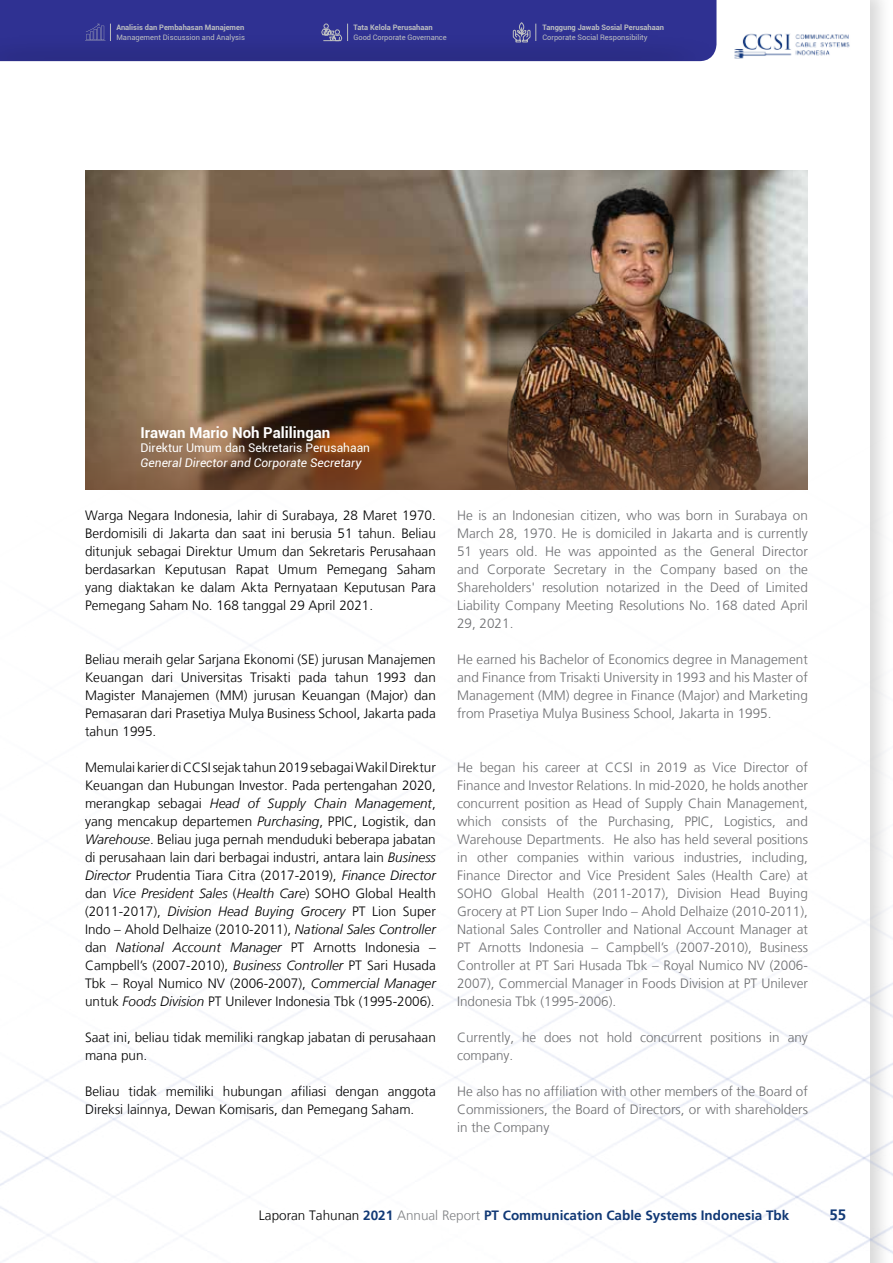
<style>
.page{position:relative;width:893px;height:1263px;background:#fff}
.page>*{position:absolute;margin:0;border:0;box-sizing:border-box;transform-origin:0 0}
.t1{font:700 15px "Roboto";color:#fff}
.t2{font:700 15px "Frutiger LT";color:#113976}
.t3{font:300 13.5px/18px "Frutiger LT";color:#000;text-align:justify}
.t4{font:300 13.5px/18px "Frutiger LT";color:#6d6e71;text-align:justify}
.t5{font:700 13.5px "Frutiger LT";color:#113976}
.t6{font:italic 12px "Roboto";color:#fff}
.t7{font:12px "Roboto";color:#fff}
.t8{font:7.5px "Roboto";color:#bcbec0}
.t9{font:700 7.5px "Roboto";color:#bcbec0}
.s1{font-style:italic}
.s2{font-weight:300;color:#000}
.s3{font-weight:300;color:#808285}
</style>
<div class="page">
<img style="left:0;top:413px;width:893px;height:850px">
<img style="left:85px;top:170px;width:723px;height:234px">
<img style="left:490px;top:176px;width:285px;height:228px">
<svg style="left:85px;top:404px;width:723px;height:86px;background:#6f4d34"></svg>
<img style="left:735px;top:33px;width:115px;height:25px">
<svg style="left:0;top:0;width:716px;height:61px;background:#2f318f"></svg>
<p class="t9" style="left:116px;top:22px;width:129px">Analisis dan Pembahasan Manajemen</p>
<p class="t8" style="left:116px;top:32px;width:130px">Management Discussion and Analysis</p>
<p class="t9" style="left:354px;top:22px;width:81px">Tata Kelola Perusahaan</p>
<p class="t8" style="left:354px;top:32px;width:95px">Good Corporate Governance</p>
<p class="t9" style="left:542px;top:22px;width:123px">Tanggung Jawab Sosial Perusahaan</p>
<p class="t8" style="left:542px;top:32px;width:107px">Corporate Social Responsibility</p>
<p class="t1" style="left:140px;top:422px;width:191px">Irawan Mario Noh Palilingan</p>
<p class="t7" style="left:140px;top:440px;width:231px">Direktur Umum dan Sekretaris Perusahaan</p>
<p class="t6" style="left:140px;top:454px;width:222px">General Director and Corporate Secretary</p>
<p class="t3" style="left:85px;top:507px;width:352px">Warga Negara Indonesia, lahir di Surabaya, 28 Maret 1970.<br>Berdomisili di Jakarta dan saat ini berusia 51 tahun. Beliau ditunjuk sebagai Direktur Umum dan Sekretaris Perusahaan berdasarkan Keputusan Rapat Umum Pemegang Saham yang diaktakan ke dalam Akta Pernyataan Keputusan Para Pemegang Saham No. 168 tanggal 29 April 2021.</p>
<p class="t3" style="left:85px;top:651px;width:352px">Beliau meraih gelar Sarjana Ekonomi (SE) jurusan Manajemen Keuangan dari Universitas Trisakti pada tahun 1993 dan Magister Manajemen (MM) jurusan Keuangan (Major) dan Pemasaran dari Prasetiya Mulya Business School, Jakarta pada tahun 1995.</p>
<p class="t3" style="left:85px;top:759px;width:352px">Memulai karier di CCSI sejak tahun 2019 sebagai Wakil Direktur Keuangan dan Hubungan Investor. Pada pertengahan 2020, merangkap sebagai <span class="s1">Head of Supply Chain Management</span>, yang mencakup departemen <span class="s1">Purchasing</span>, PPIC, Logistik, dan <span class="s1">Warehouse</span>. Beliau juga pernah menduduki beberapa jabatan di perusahaan lain dari berbagai industri, antara lain <span class="s1">Business Director</span> Prudentia Tiara Citra (2017-2019), <span class="s1">Finance Director </span>dan <span class="s1">Vice President Sales</span> (<span class="s1">Health Care</span>) SOHO Global Health (2011-2017), <span class="s1">Division Head Buying Grocery</span> PT Lion Super Indo – Ahold Delhaize (2010-2011), <span class="s1">National Sales Controller </span>dan <span class="s1">National Account Manager</span> PT Arnotts Indonesia – Campbell’s (2007-2010), <span class="s1">Business Controller</span> PT Sari Husada Tbk – Royal Numico NV (2006-2007), <span class="s1">Commercial Manager </span>untuk <span class="s1">Foods Division</span> PT Unilever Indonesia Tbk (1995-2006).</p>
<p class="t3" style="left:85px;top:1029px;width:352px">Saat ini, beliau tidak memiliki rangkap jabatan di perusahaan mana pun.</p>
<p class="t3" style="left:85px;top:1083px;width:352px">Beliau tidak memiliki hubungan afiliasi dengan anggota<br>Direksi lainnya, Dewan Komisaris, dan Pemegang Saham.</p>
<p class="t4" style="left:457px;top:507px;width:352px">He is an Indonesian citizen, who was born in Surabaya on March 28, 1970. He is domiciled in Jakarta and is currently 51 years old. He was appointed as the General Director and Corporate Secretary in the Company based on the Shareholders' resolution notarized in the Deed of Limited Liability Company Meeting Resolutions No. 168 dated April 29, 2021.</p>
<p class="t4" style="left:457px;top:651px;width:352px">He earned his Bachelor of Economics degree in Management and Finance from Trisakti University in 1993 and his Master of Management (MM) degree in Finance (Major) and Marketing from Prasetiya Mulya Business School, Jakarta in 1995.</p>
<p class="t4" style="left:457px;top:759px;width:352px">He began his career at CCSI in 2019 as Vice Director of Finance and Investor Relations. In mid-2020, he holds another concurrent position as Head of Supply Chain Management, which consists of the Purchasing, PPIC, Logistics, and Warehouse Departments. He also has held several positions in other companies within various industries, including, Finance Director and Vice President Sales (Health Care) at SOHO Global Health (2011-2017), Division Head Buying Grocery at PT Lion Super Indo – Ahold Delhaize (2010-2011), National Sales Controller and National Account Manager at PT Arnotts Indonesia – Campbell’s (2007-2010), Business Controller at PT Sari Husada Tbk – Royal Numico NV (2006- 2007), Commercial Manager in Foods Division at PT Unilever Indonesia Tbk (1995-2006).</p>
<p class="t4" style="left:457px;top:1029px;width:352px">Currently, he does not hold concurrent positions in any company.</p>
<p class="t4" style="left:457px;top:1083px;width:352px">He also has no affiliation with other members of the Board of Commissioners, the Board of Directors, or with shareholders in the Company</p>
<p class="t5" style="left:259px;top:1207px;width:532px"><span class="s2">Laporan Tahunan</span> 2021 <span class="s3">Annual Report</span> PT Communication Cable Systems Indonesia Tbk</p>
<p class="t2" style="left:829px;top:1206px;width:18px">55</p>
</div>
